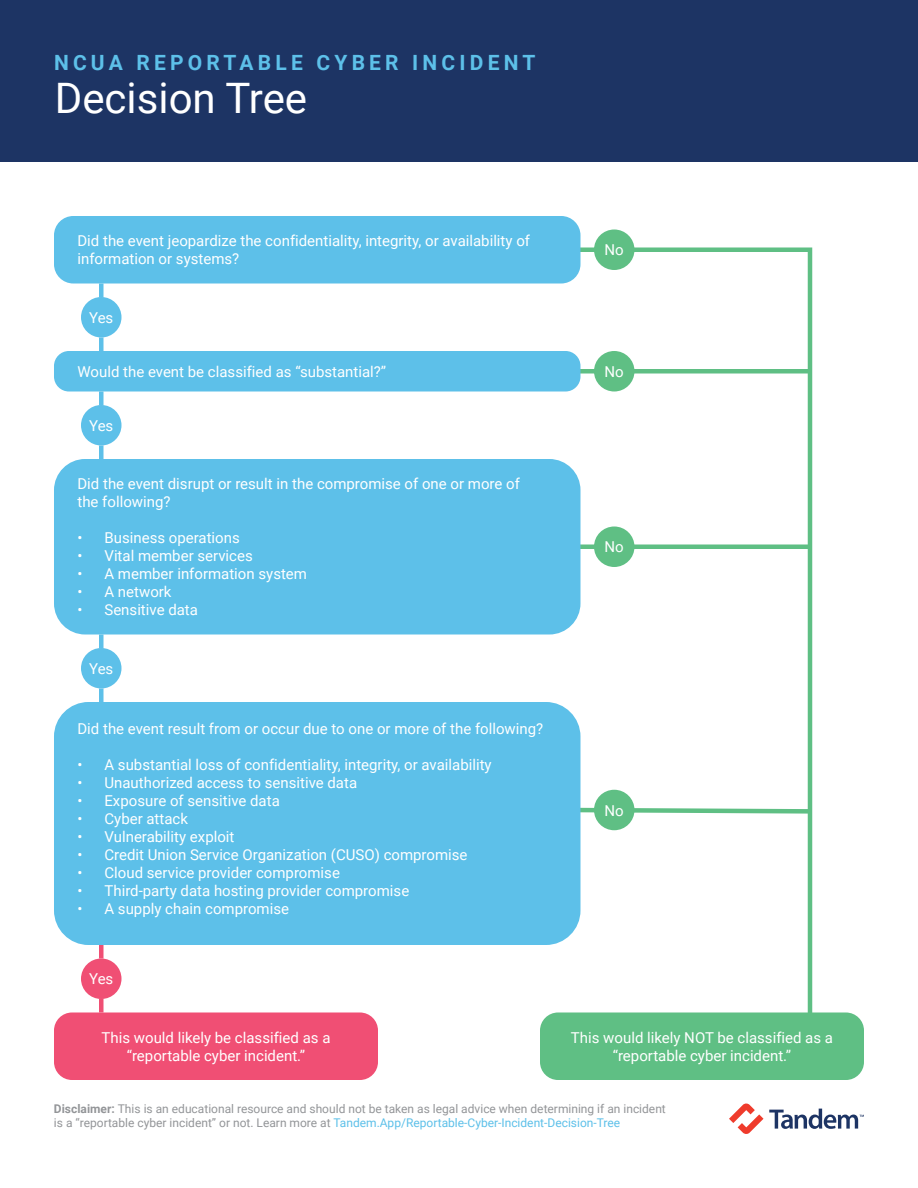
<style>
.page{position:relative;width:918px;height:1188px;background:#fff}
.page>*{position:absolute;margin:0;border:0;box-sizing:border-box;transform-origin:0 0}
.t1{font:42px "Roboto";color:#fff}
.t2{font:700 21px "Roboto";letter-spacing:.2em;color:#5dc0e9}
.t3{font:15px/18px "Roboto";color:#fff}
.t4{font:12px/14.4px "Roboto";color:#939598}
.s1{font-weight:700}
.s2{color:#5dc0e9}
</style>
<div class="page">
<svg style="left:562px;top:245px;width:251px;height:767px"></svg>
<div style="left:567px;top:369px;width:243px;height:5px;background:#5fbf84"></div>
<div style="left:567px;top:544px;width:243px;height:5px;background:#5fbf84"></div>
<svg style="left:580px;top:805px;width:233px;height:11px"></svg>
<div style="left:81px;top:958px;width:41px;height:41px;background:#f04f74;border-radius:50%"></div>
<div style="left:0;top:0;width:918px;height:162px;background:#1d3464"></div>
<div style="left:594px;top:230px;width:40px;height:40px;background:#5fbf84;border-radius:50%"></div>
<div style="left:54px;top:216px;width:527px;height:68px;background:#5dc0e9;border-radius:19px"></div>
<div style="left:81px;top:297px;width:41px;height:41px;background:#5dc0e9;border-radius:50%"></div>
<div style="left:99px;top:284px;width:5px;height:13px;background:#5dc0e9"></div>
<div style="left:99px;top:338px;width:5px;height:13px;background:#5dc0e9"></div>
<div style="left:54px;top:351px;width:526px;height:41px;background:#5dc0e9;border-radius:15px"></div>
<div style="left:54px;top:459px;width:526px;height:175px;background:#5dc0e9;border-radius:31px"></div>
<div style="left:54px;top:702px;width:526px;height:243px;background:#5dc0e9;border-radius:34px"></div>
<div style="left:540px;top:1012px;width:324px;height:68px;background:#5fbf84;border-radius:18px"></div>
<div style="left:54px;top:1012px;width:324px;height:68px;background:#f04f74;border-radius:18px"></div>
<svg style="left:729px;top:1103px;width:135px;height:31px"></svg>
<div style="left:81px;top:405px;width:41px;height:41px;background:#5dc0e9;border-radius:50%"></div>
<div style="left:99px;top:392px;width:5px;height:13px;background:#5dc0e9"></div>
<div style="left:99px;top:446px;width:5px;height:13px;background:#5dc0e9"></div>
<div style="left:81px;top:648px;width:41px;height:40px;background:#5dc0e9;border-radius:50%"></div>
<div style="left:99px;top:634px;width:5px;height:14px;background:#5dc0e9"></div>
<div style="left:99px;top:688px;width:5px;height:14px;background:#5dc0e9"></div>
<div style="left:99px;top:945px;width:5px;height:13px;background:#f04f74"></div>
<div style="left:99px;top:999px;width:5px;height:13px;background:#f04f74"></div>
<div style="left:594px;top:351px;width:40px;height:41px;background:#5fbf84;border-radius:50%"></div>
<div style="left:594px;top:526px;width:40px;height:41px;background:#5fbf84;border-radius:50%"></div>
<div style="left:594px;top:790px;width:40px;height:40px;background:#5fbf84;border-radius:50%"></div>
<h2 class="t2" style="left:54px;top:48px;width:483px">NCUA REPORTABLE CYBER INCIDENT</h2>
<h1 class="t1" style="left:55px;top:68px;width:254px">Decision Tree</h1>
<p class="t3" style="left:77px;top:231px;width:454px">Did the event jeopardize the confidentiality, integrity, or availability of information or systems?</p>
<p class="t3" style="left:89px;top:308px;width:26px">Yes</p>
<p class="t3" style="left:77px;top:362px;width:310px">Would the event be classified as “substantial?”</p>
<p class="t3" style="left:89px;top:416px;width:26px">Yes</p>
<p class="t3" style="left:77px;top:474px;width:444px">Did the event disrupt or result in the compromise of one or more of the following?</p>
<p class="t3" style="left:77px;top:528px;width:164px">• Business operations</p>
<p class="t3" style="left:77px;top:546px;width:177px">• Vital member services</p>
<p class="t3" style="left:77px;top:564px;width:231px">• A member information system</p>
<p class="t3" style="left:77px;top:582px;width:96px">• A network</p>
<p class="t3" style="left:77px;top:600px;width:122px">• Sensitive data</p>
<p class="t3" style="left:89px;top:659px;width:26px">Yes</p>
<p class="t3" style="left:77px;top:719px;width:467px">Did the event result from or occur due to one or more of the following?</p>
<p class="t3" style="left:77px;top:755px;width:416px">• A substantial loss of confidentiality, integrity, or availability</p>
<p class="t3" style="left:77px;top:773px;width:281px">• Unauthorized access to sensitive data</p>
<p class="t3" style="left:77px;top:791px;width:204px">• Exposure of sensitive data</p>
<p class="t3" style="left:77px;top:809px;width:112px">• Cyber attack</p>
<p class="t3" style="left:77px;top:827px;width:159px">• Vulnerability exploit</p>
<p class="t3" style="left:77px;top:845px;width:392px">• Credit Union Service Organization (CUSO) compromise</p>
<p class="t3" style="left:77px;top:863px;width:264px">• Cloud service provider compromise</p>
<p class="t3" style="left:77px;top:881px;width:333px">• Third-party data hosting provider compromise</p>
<p class="t3" style="left:77px;top:899px;width:213px">• A supply chain compromise</p>
<p class="t3" style="left:89px;top:969px;width:26px">Yes</p>
<p class="t3" style="left:605px;top:240px;width:21px">No</p>
<p class="t3" style="left:605px;top:362px;width:21px">No</p>
<p class="t3" style="left:605px;top:537px;width:21px">No</p>
<p class="t3" style="left:605px;top:801px;width:21px">No</p>
<p class="t3" style="left:102px;top:1028px;width:230px;text-align:center">This would likely be classified as a “reportable cyber incident.”</p>
<p class="t4" style="left:54px;top:1101px;width:613px"><span class="s1">Disclaimer:</span> This is an educational resource and should not be taken as legal advice when determining if an incident is a “reportable cyber incident” or not. Learn more at <span class="s2">Tandem.App/Reportable-Cyber-Incident-Decision-Tree</span></p>
<p class="t3" style="left:571px;top:1028px;width:264px;text-align:center">This would likely NOT be classified as a “reportable cyber incident.”</p>
</div>
